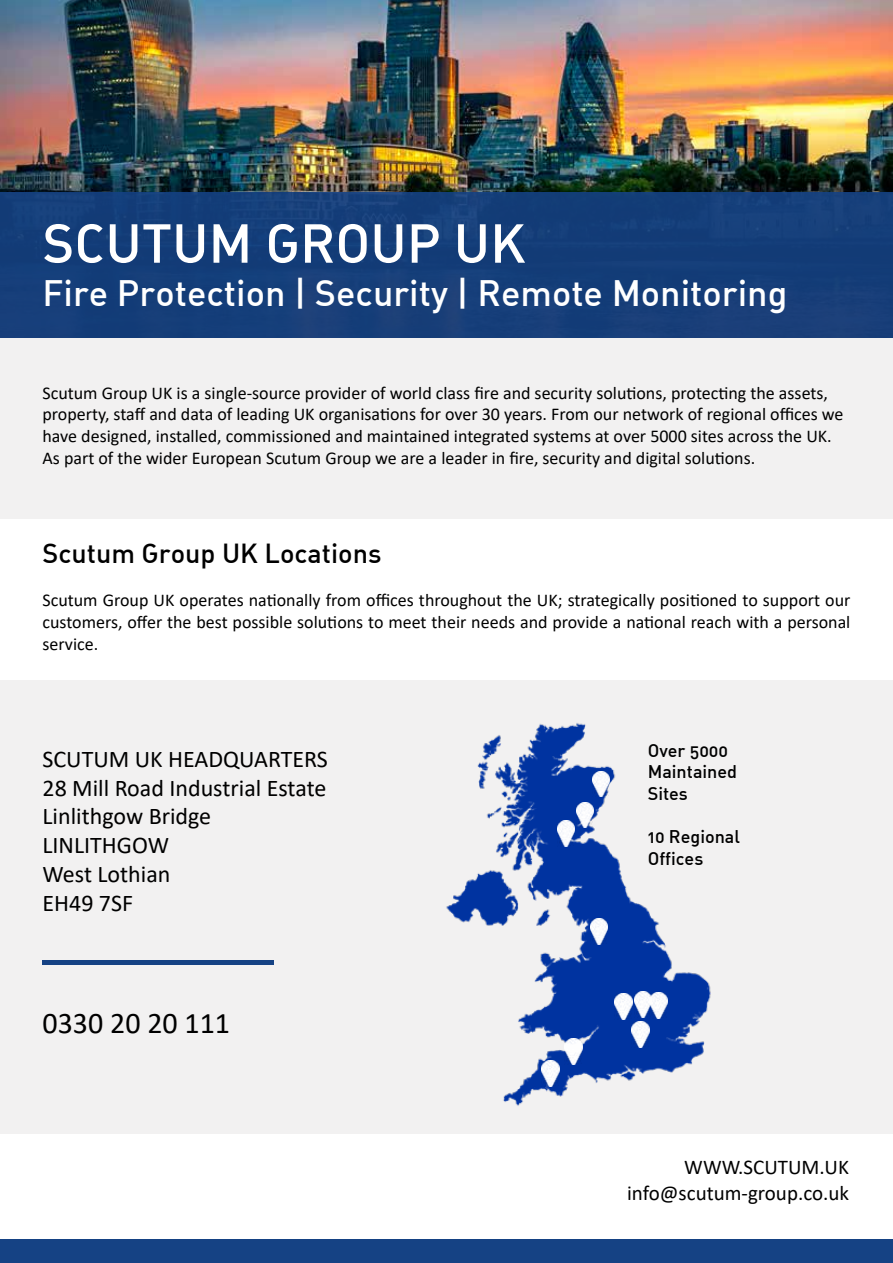
<style>
.page{position:relative;width:893px;height:1263px;background:#fff}
.page>*{position:absolute;margin:0;border:0;box-sizing:border-box;transform-origin:0 0}
.t1{font:500 54px "DIN Alternate";color:#fff}
.t2{font:500 36px "DIN Alternate";color:#fff}
.t3{font:30px "Calibri";color:#000}
.t4{font:500 27px "DIN Alternate";color:#000}
.t5{font:24px/28.8px "Calibri";color:#000}
.t6{font:21px/25.2px "Calibri";color:#000;text-align:right}
.t7{font:18px/21.6px "Calibri";color:#000;text-align:justify}
.t8{font:500 18px/21.6px "DIN Alternate";color:#000}
</style>
<div class="page">
<div style="left:0;top:680px;width:893px;height:454px;background:#f2f1f1"></div>
<div style="left:0;top:1240px;width:893px;height:23px;background:#154284"></div>
<img style="left:0;top:0;width:893px;height:193px">
<div style="left:0;top:193px;width:893px;height:146px;background:#143e79"></div>
<div style="left:0;top:339px;width:893px;height:180px;background:#f2f1f1"></div>
<img style="left:446px;top:723px;width:265px;height:383px">
<img style="left:557px;top:821px;width:17px;height:26px">
<img style="left:590px;top:918px;width:18px;height:26px">
<img style="left:615px;top:994px;width:17px;height:25px">
<img style="left:632px;top:1021px;width:17px;height:26px">
<img style="left:634px;top:991px;width:18px;height:26px">
<img style="left:650px;top:992px;width:17px;height:26px">
<img style="left:565px;top:1039px;width:17px;height:26px">
<img style="left:542px;top:1060px;width:17px;height:26px">
<img style="left:576px;top:802px;width:17px;height:26px">
<img style="left:592px;top:771px;width:18px;height:26px">
<hr style="left:43px;top:960px;width:231px;height:4px;background:#154284">
<h1 class="t1" style="left:43px;top:209px;width:485px">SCUTUM GROUP UK</h1>
<h2 class="t2" style="left:43px;top:270px;width:746px">Fire Protection | Security | Remote Monitoring</h2>
<p class="t7" style="left:43px;top:381px;width:803px;text-align:left">Scutum Group UK is a single-source provider of world class fire and security solutions, protecting the assets, property, staff and data of leading UK organisations for over 30 years. From our network of regional offices we have designed, installed, commissioned and maintained integrated systems at over 5000 sites across the UK.<br>As part of the wider European Scutum Group we are a leader in fire, security and digital solutions.</p>
<h3 class="t4" style="left:43px;top:536px;width:341px">Scutum Group UK Locations</h3>
<p class="t7" style="left:43px;top:589px;width:809px">Scutum Group UK operates nationally from offices throughout the UK; strategically positioned to support our customers, offer the best possible solutions to meet their needs and provide a national reach with a personal service.</p>
<h3 class="t5" style="left:43px;top:744px;width:287px">SCUTUM UK HEADQUARTERS<br>28 Mill Road Industrial Estate<br>Linlithgow Bridge<br>LINLITHGOW<br>West Lothian<br>EH49 7SF</h3>
<h3 class="t3" style="left:43px;top:1002px;width:189px">0330 20 20 111</h3>
<p class="t8" style="left:648px;top:739px;width:91px">Over 5000<br>Maintained<br>Sites</p>
<p class="t8" style="left:648px;top:825px;width:94px">10 Regional<br>Offices</p>
<p class="t6" style="left:627px;top:1154px;width:223px">WWW.SCUTUM.UK info@scutum-group.co.uk</p>
</div>
